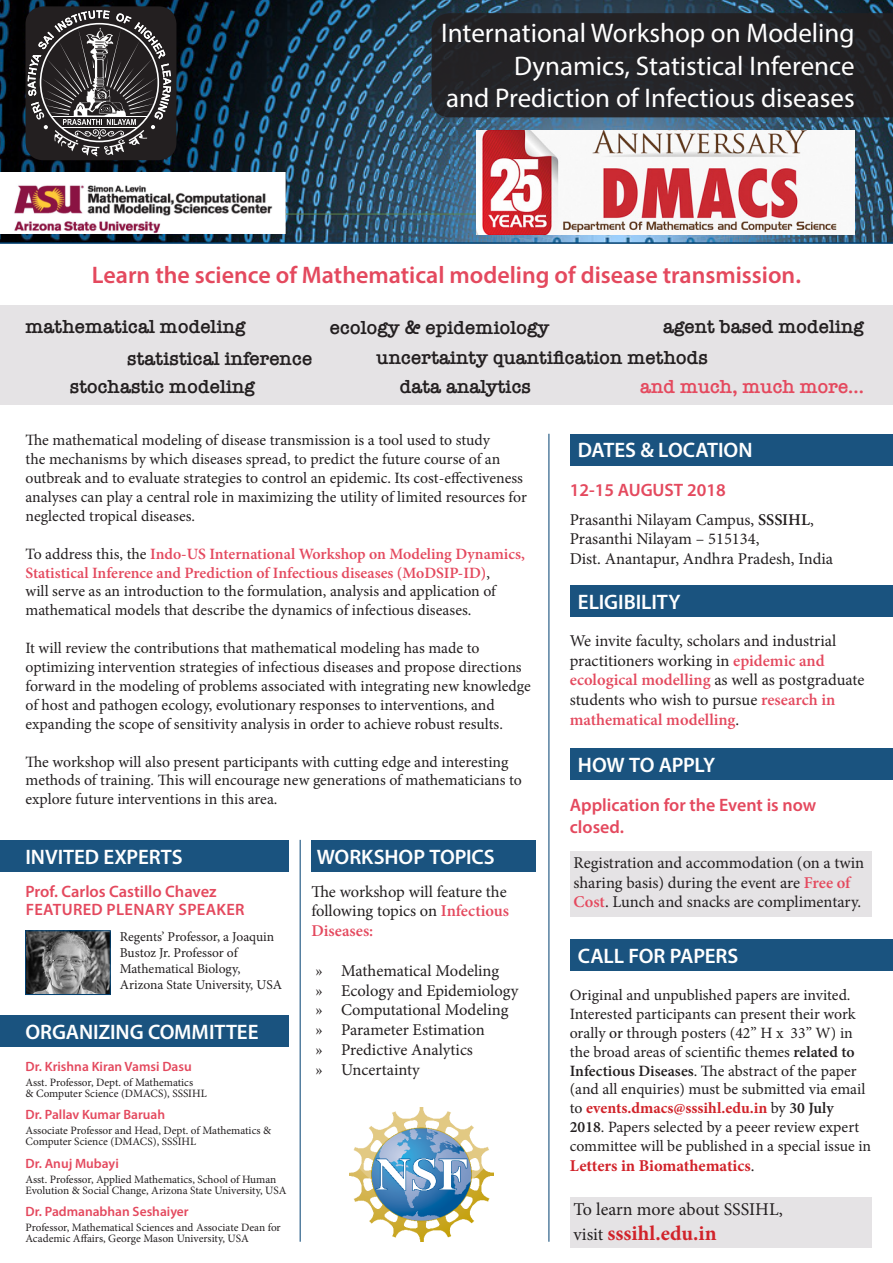
<style>
.page{position:relative;width:893px;height:1263px;background:#fff}
.page>*{position:absolute;margin:0;border:0;box-sizing:border-box;transform-origin:0 0}
.t1{font:27px/32.4px "Myriad Pro";color:#fff;text-align:right}
.t2{font:600 24px "Myriad Pro";color:#e4495e}
.t3{font:600 21px "Myriad Pro";letter-spacing:-.005em;color:#fff}
.t4{font:700 21px "Minion Pro";color:#d1232a}
.Bullets{font:600 19.5px "American Typewriter";color:#231f20}
.Bullets-2{font:600 19.5px "American Typewriter";color:#e4495e}
.t5{font:600 18px/21.6px "Myriad Pro";color:#e4495e}
.t6{font:18px "Minion Pro";letter-spacing:-.005em;color:#231f20}
.t7{font:16.5px/19.8px "Minion Pro";color:#231f20}
.t8{font:600 16.5px "Myriad Pro";color:#e4495e}
.t9{font:700 16.5px "Minion Pro";color:#d1232a}
.t10{font:600 16.5px "Myriad Pro";letter-spacing:.02em;color:#e4495e}
.t11{font:15.75px/18.9px "Minion Pro";color:#231f20}
.t12{font:13.5px/16.2px "Minion Pro";letter-spacing:-.005em;color:#231f20}
.t13{font:600 13.5px "Myriad Pro";color:#e4495e}
.t14{font:11.25px/11.2px "Minion Pro";letter-spacing:-.005em;color:#231f20}
.s1{font-weight:600;color:#e4495e}
.s2{font-weight:600}
.s3{font-weight:500}
.s4{font-weight:700;color:#d1232a}
.s5{font-weight:400;color:#231f20}
.s6{font-weight:400;font-size:18px;color:#231f20}
</style>
<div class="page">
<img style="left:0;top:0;width:893px;height:242px">
<hr style="left:196px;top:214px;width:659px;height:1px;background:#5e8247">
<div style="left:432px;top:13px;width:461px;height:104px;background:#242326"></div>
<div style="left:26px;top:6px;width:150px;height:154px;background:#231f20;border-radius:18px"></div>
<svg style="left:28px;top:10px;width:143px;height:146px"></svg>
<img style="left:0;top:173px;width:286px;height:61px">
<img style="left:476px;top:131px;width:379px;height:104px">
<hr style="left:549px;top:434px;width:1px;height:808px;background:#004071">
<hr style="left:0;top:242px;width:893px;height:2px;background:#004071">
<hr style="left:300px;top:840px;width:1px;height:402px;background:#004071">
<div style="left:0;top:305px;width:893px;height:100px;background:#e5e3e5"></div>
<div style="left:0;top:840px;width:289px;height:32px;background:#1a537f"></div>
<div style="left:0;top:1015px;width:289px;height:32px;background:#1a537f"></div>
<div style="left:311px;top:840px;width:224px;height:32px;background:#1a537f"></div>
<div style="left:570px;top:434px;width:323px;height:31px;background:#1a537f"></div>
<div style="left:570px;top:585px;width:323px;height:31px;background:#1a537f"></div>
<div style="left:570px;top:748px;width:323px;height:32px;background:#1a537f"></div>
<div style="left:570px;top:940px;width:323px;height:31px;background:#1a537f"></div>
<div style="left:570px;top:851px;width:302px;height:65px;background:#e5e3e5"></div>
<div style="left:570px;top:1197px;width:302px;height:51px;background:#e5e3e5"></div>
<img style="left:349px;top:1107px;width:144px;height:135px">
<img style="left:27px;top:932px;width:82px;height:61px">
<div style="left:25px;top:930px;width:86px;height:65px;border:1px solid #004071"></div>
<h1 class="t1" style="left:441px;top:17px;width:415px">International Workshop on Modeling<br>Dynamics, Statistical Inference<br>and Prediction of Infectious diseases</h1>
<p class="t2" style="left:92px;top:259px;width:711px">Learn the science of Mathematical modeling of disease transmission.</p>
<p class="Bullets" style="left:26px;top:312px;width:222px">mathematical modeling</p>
<p class="Bullets" style="left:330px;top:312px;width:221px">ecology &amp; epidemiology</p>
<p class="Bullets" style="left:663px;top:312px;width:203px">agent based modeling</p>
<p class="Bullets" style="left:127px;top:344px;width:187px">statistical inference</p>
<p class="Bullets" style="left:377px;top:343px;width:333px">uncertainty quantification methods</p>
<p class="Bullets" style="left:70px;top:372px;width:187px">stochastic modeling</p>
<p class="Bullets-2" style="left:640px;top:372px;width:226px">and much, much more...</p>
<p class="Bullets" style="left:400px;top:372px;width:133px">data analytics</p>
<p class="t11" style="left:26px;top:431px;width:503px">The mathematical modeling of disease transmission is a tool used to study<br>the mechanisms by which diseases spread, to predict the future course of an outbreak and to evaluate strategies to control an epidemic. Its cost-effectiveness analyses can play a central role in maximizing the utility of limited resources for neglected tropical diseases.</p>
<p class="t11" style="left:26px;top:544px;width:501px">To address this, the <span class="s1">Indo-US International Workshop on Modeling Dynamics, Statistical Inference and Prediction of Infectious diseases (MoDSIP-ID)</span>,<br>will serve as an introduction to the formulation, analysis and application of mathematical models that describe the dynamics of infectious diseases.</p>
<p class="t11" style="left:26px;top:639px;width:507px">It will review the contributions that mathematical modeling has made to optimizing intervention strategies of infectious diseases and propose directions forward in the modeling of problems associated with integrating new knowledge of host and pathogen ecology, evolutionary responses to interventions, and expanding the scope of sensitivity analysis in order to achieve robust results.</p>
<p class="t11" style="left:26px;top:752px;width:498px">The workshop will also present participants with cutting edge and interesting methods of training. This will encourage new generations of mathematicians to explore future interventions in this area.</p>
<p class="t3" style="left:26px;top:843px;width:159px">INVITED EXPERTS</p>
<p class="t8" style="left:26px;top:881px;width:193px">Prof. Carlos Castillo Chavez</p>
<p class="t10" style="left:26px;top:899px;width:221px">FEATURED PLENARY SPEAKER</p>
<p class="t12" style="left:120px;top:928px;width:156px">Regents’ Professor, a Joaquin<br>Bustoz Jr. Professor of<br>Mathematical Biology,</p>
<p class="t12" style="left:120px;top:977px;width:164px">Arizona State University, USA</p>
<p class="t3" style="left:26px;top:1018px;width:234px">ORGANIZING COMMITTEE</p>
<p class="t13" style="left:26px;top:1057px;width:168px">Dr. Krishna Kiran Vamsi Dasu</p>
<p class="t14" style="left:26px;top:1076px;width:169px">Asst. Professor, Dept. of Mathematics</p>
<p class="t14" style="left:26px;top:1088px;width:183px">&amp; Computer Science (DMACS), SSSIHL</p>
<p class="t13" style="left:26px;top:1106px;width:141px">Dr. Pallav Kumar Baruah</p>
<p class="t14" style="left:26px;top:1125px;width:247px">Associate Professor and Head, Dept. of Mathematics &amp;<br>Computer Science (DMACS), SSSIHL</p>
<p class="t13" style="left:26px;top:1154px;width:95px">Dr. Anuj Mubayi</p>
<p class="t14" style="left:26px;top:1173px;width:263px">Asst. Professor, Applied Mathematics, School of Human<br>Evolution &amp; Social Change, Arizona State University, USA</p>
<p class="t13" style="left:26px;top:1203px;width:165px">Dr. Padmanabhan Seshaiyer</p>
<p class="t14" style="left:26px;top:1222px;width:257px">Professor, Mathematical Sciences and Associate Dean for<br>Academic Affairs, George Mason University, USA</p>
<p class="t3" style="left:317px;top:843px;width:180px">WORKSHOP TOPICS</p>
<p class="t7" style="left:311px;top:881px;width:199px">The workshop will feature the following topics on <span class="s1">Infectious<br>Diseases:</span></p>
<p class="t7" style="left:316px;top:961px;width:185px">» Mathematical Modeling</p>
<p class="t7" style="left:316px;top:980px;width:204px">» Ecology and Epidemiology</p>
<p class="t7" style="left:316px;top:1000px;width:194px">» Computational Modeling</p>
<p class="t7" style="left:316px;top:1020px;width:171px">» Parameter Estimation</p>
<p class="t7" style="left:316px;top:1040px;width:159px">» Predictive Analytics</p>
<p class="t7" style="left:316px;top:1060px;width:106px">» Uncertainty</p>
<p class="t3" style="left:578px;top:437px;width:176px">DATES &amp; LOCATION</p>
<p class="t5" style="left:570px;top:479px;width:157px">12-15 AUGUST 2018</p>
<p class="t7" style="left:570px;top:510px;width:246px">Prasanthi Nilayam Campus, <span class="s2">SSSIHL</span>,<br>Prasanthi Nilayam – 515134,</p>
<p class="t7" style="left:570px;top:549px;width:265px">Dist. Anantapur, Andhra Pradesh, India</p>
<p class="t3" style="left:578px;top:588px;width:104px">ELIGIBILITY</p>
<p class="t7" style="left:570px;top:631px;width:296px">We invite faculty, scholars and industrial practitioners working in <span class="s1">epidemic and ecological modelling</span> as well as postgraduate students who wish to pursue <span class="s1">research in mathematical modelling</span>.</p>
<p class="t3" style="left:578px;top:752px;width:139px">HOW TO APPLY</p>
<p class="t5" style="left:570px;top:794px;width:248px">Application for the Event is now closed.</p>
<p class="t7" style="left:573px;top:853px;width:292px">Registration and accommodation (on a twin sharing basis) during the event are <span class="s1">Free of<br>Cost</span>. Lunch and snacks are complimentary.</p>
<p class="t3" style="left:578px;top:943px;width:162px">CALL FOR PAPERS</p>
<p class="t11" style="left:570px;top:985px;width:303px">Original and unpublished papers are invited.<br>Interested participants can present their work orally <span class="s3">or</span> through posters (42” H x 33” W) in the broad areas of scientific themes <span class="s2">related to Infectious Diseases</span>. The abstract of the paper (and all enquiries) must be submitted via email to <span class="s4">events.dmacs@sssihl.edu.in</span> by <span class="s2">30 July 2018</span>. Papers selected by a peeer review expert committee will be published in a special issue in</p>
<p class="t9" style="left:570px;top:1154px;width:186px">Letters in Biomathematics<span class="s5">.</span></p>
<p class="t6" style="left:573px;top:1197px;width:211px">To learn more about SSSIHL,</p>
<p class="t4" style="left:573px;top:1219px;width:145px"><span class="s6">visit</span> sssihl.edu.in</p>
</div>
